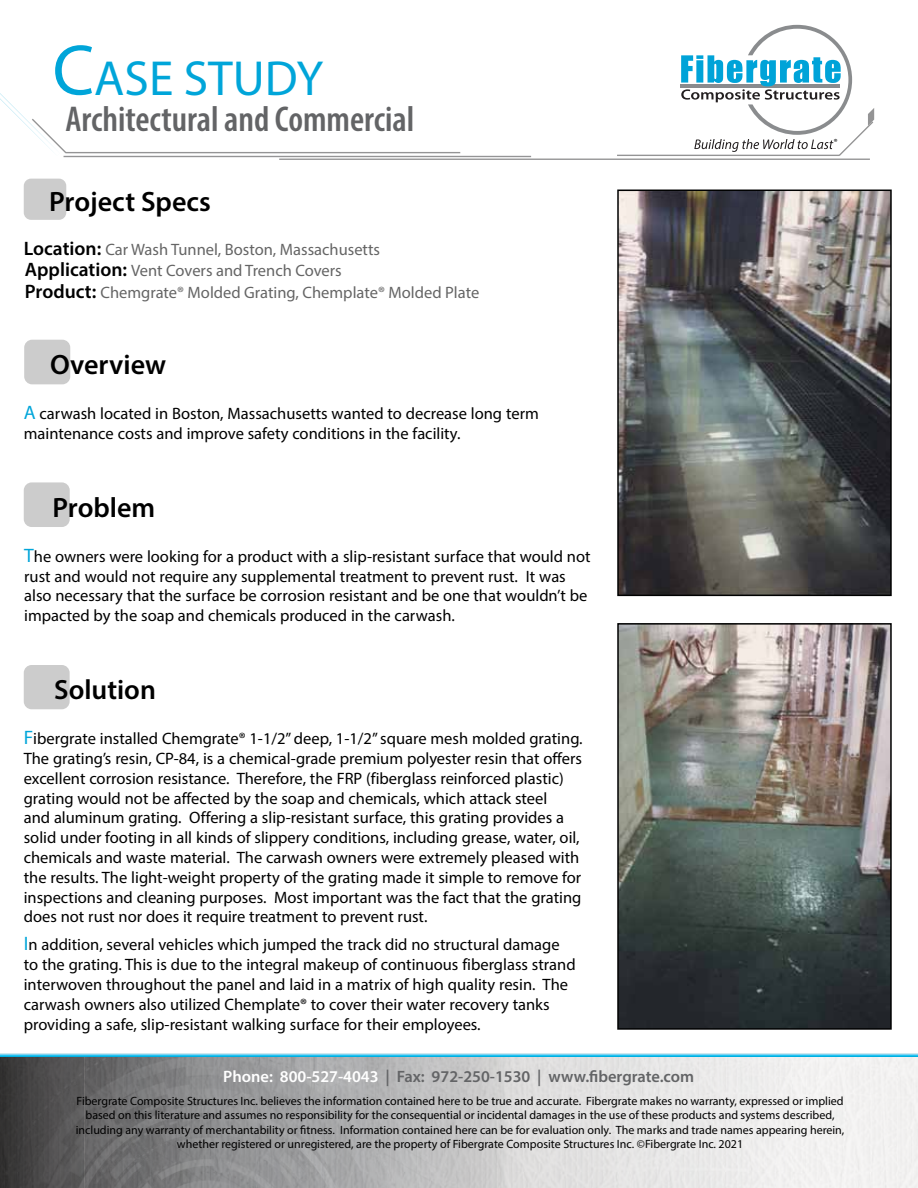
<style>
.page{position:relative;width:918px;height:1188px;background:#fff}
.page>*{position:absolute;margin:0;border:0;box-sizing:border-box;transform-origin:0 0}
.t1{font:49.5px "Myriad Pro";color:#00a5d9}
.t2{font:600 condensed 36px "Myriad Pro";color:#636466}
.t3{font:600 28.05px "Myriad Pro";color:#000}
.t4{font:600 27.9px "Myriad Pro";color:#000}
.t5{font:16.5px/19.8px "Myriad Pro";color:#000}
.t6{font:16.5px/21.5px "Myriad Pro";color:#656565}
.t7{font:600 16.5px "Myriad Pro";color:#636466}
.t8{font:12px/14.4px "Myriad Pro";color:#000;text-align:center}
.t9{font:9px "Myriad Pro";color:#010101}
.s1{font-size:72px}
.s2{font-weight:600;font-size:19.5px;color:#000}
.s3{font-size:19.5px;color:#00a5d9}
.s4{color:#fff}
</style>
<div class="page">
<img style="left:0;top:1057px;width:918px;height:131px">
<svg style="left:0;top:1053px;width:918px;height:4px;background:#5acaeb"></svg>
<div style="left:24px;top:340px;width:46px;height:44px;background:#ccc;border-radius:8px"></div>
<div style="left:24px;top:179px;width:42px;height:41px;background:#ccc;border-radius:7px"></div>
<div style="left:24px;top:482px;width:46px;height:45px;background:#ccc;border-radius:8px"></div>
<hr style="left:64px;top:156px;width:467px;height:1px;background:#949495">
<hr style="left:66px;top:152px;width:394px;height:1px;background:#949495">
<svg style="left:0;top:93px;width:68px;height:65px"></svg>
<hr style="left:279px;top:159px;width:591px;height:1px;background:#949495">
<hr style="left:617px;top:155px;width:223px;height:1px;background:#949495">
<svg style="left:681px;top:25px;width:194px;height:131px"></svg>
<img style="left:620px;top:193px;width:269px;height:400px">
<div style="left:617px;top:190px;width:275px;height:406px;border:2px solid #000101"></div>
<img style="left:620px;top:626px;width:269px;height:401px">
<div style="left:617px;top:623px;width:275px;height:407px;border:2px solid #000101"></div>
<div style="left:24px;top:665px;width:46px;height:44px;background:#ccc;border-radius:8px"></div>
<h1 class="t1" style="left:53px;top:47px;width:272px"><span class="s1">C</span>ASE STUDY</h1>
<h2 class="t2" style="left:66px;top:97px;width:350px">Architectural and Commercial</h2>
<h3 class="t3" style="left:49px;top:183px;width:163px">Project Specs</h3>
<p class="t6" style="left:24px;top:238px;width:457px"><span class="s2">Location:</span> Car Wash Tunnel, Boston, Massachusetts<br><span class="s2">Application:</span> Vent Covers and Trench Covers<br><span class="s2">Product:</span> Chemgrate® Molded Grating, Chemplate® Molded Plate</p>
<h3 class="t3" style="left:50px;top:347px;width:118px">Overview</h3>
<p class="t5" style="left:24px;top:404px;width:517px"><span class="s3">A</span> carwash located in Boston, Massachusetts wanted to decrease long term maintenance costs and improve safety conditions in the facility.</p>
<h3 class="t3" style="left:53px;top:490px;width:104px">Problem</h3>
<p class="t5" style="left:24px;top:546px;width:568px"><span class="s3">T</span>he owners were looking for a product with a slip-resistant surface that would not rust and would not require any supplemental treatment to prevent rust. It was also necessary that the surface be corrosion resistant and be one that wouldn’t be impacted by the soap and chemicals produced in the carwash.</p>
<h3 class="t4" style="left:54px;top:672px;width:103px">Solution</h3>
<p class="t5" style="left:24px;top:728px;width:560px"><span class="s3">F</span>ibergrate installed Chemgrate® 1-1/2” deep, 1-1/2” square mesh molded grating.<br>The grating’s resin, CP-84, is a chemical-grade premium polyester resin that offers excellent corrosion resistance. Therefore, the FRP (fiberglass reinforced plastic) grating would not be affected by the soap and chemicals, which attack steel<br>and aluminum grating. Offering a slip-resistant surface, this grating provides a solid under footing in all kinds of slippery conditions, including grease, water, oil, chemicals and waste material. The carwash owners were extremely pleased with the results. The light-weight property of the grating made it simple to remove for inspections and cleaning purposes. Most important was the fact that the grating does not rust nor does it require treatment to prevent rust.</p>
<p class="t5" style="left:24px;top:935px;width:553px"><span class="s3">I</span>n addition, several vehicles which jumped the track did no structural damage to the grating. This is due to the integral makeup of continuous fiberglass strand interwoven throughout the panel and laid in a matrix of high quality resin. The carwash owners also utilized Chemplate® to cover their water recovery tanks providing a safe, slip-resistant walking surface for their employees.</p>
<p class="t7" style="left:223px;top:1066px;width:472px"><span class="s4">Phone: 800-527-4043</span> | Fax: 972-250-1530 | www.fibergrate.com</p>
<p class="t9" style="left:834px;top:136px;width:5px">®</p>
<p class="t8" style="left:76px;top:1093px;width:770px">Fibergrate Composite Structures Inc. believes the information contained here to be true and accurate. Fibergrate makes no warranty, expressed or implied based on this literature and assumes no responsibility for the consequential or incidental damages in the use of these products and systems described, including any warranty of merchantability or fitness. Information contained here can be for evaluation only. The marks and trade names appearing herein, whether registered or unregistered, are the property of Fibergrate Composite Structures Inc. ©Fibergrate Inc. 2021</p>
</div>
